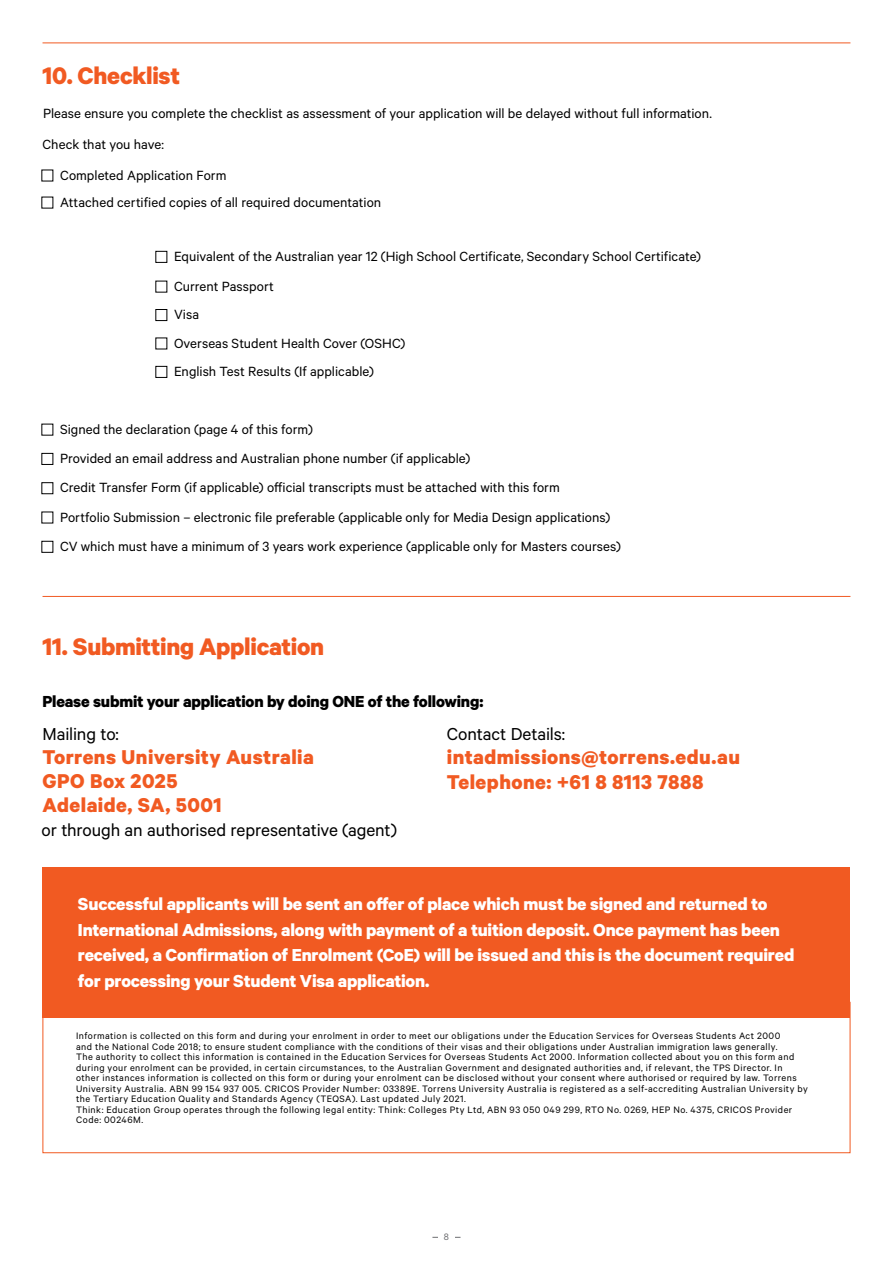
<style>
.page{position:relative;width:893px;height:1263px;background:#fff}
.page>*{position:absolute;margin:0;border:0;box-sizing:border-box;transform-origin:0 0}
.t1{font:700 27px "Calibre";letter-spacing:-.01em;color:#f15a22}
.t2{font:700 22.5px/24px "Calibre";letter-spacing:.02em;color:#f15a22}
.t3{font:700 19.5px/25.5px "Calibre";letter-spacing:-.01em;color:#fff}
.t4{font:19.5px "Calibre";letter-spacing:-.005em;color:#000}
.t5{font:700 18px "Calibre";letter-spacing:-.01em;color:#000}
.t6{font:15px/29.2px "Calibre";color:#000}
.t7{font:10.5px/10.5px "Calibre";letter-spacing:.045em;color:#000}
.t8{font:10.5px "Calibre";color:#6d6e71}
</style>
<div class="page">
<div style="left:43px;top:867px;width:807px;height:151px;background:#f15a22"></div>
<hr style="left:43px;top:596px;width:807px;height:1px;background:#f15a22">
<hr style="left:43px;top:43px;width:807px;height:1px;background:#f15a22">
<div style="left:42px;top:453px;width:11px;height:12px;border:1px solid #000"></div>
<div style="left:42px;top:482px;width:11px;height:12px;border:1px solid #000"></div>
<div style="left:42px;top:541px;width:11px;height:11px;border:1px solid #000"></div>
<div style="left:156px;top:251px;width:11px;height:12px;border:1px solid #000"></div>
<div style="left:156px;top:309px;width:11px;height:12px;border:1px solid #000"></div>
<div style="left:156px;top:366px;width:11px;height:12px;border:1px solid #000"></div>
<div style="left:43px;top:1002px;width:807px;height:151px;border:1px solid #f15a22"></div>
<h1 class="t1" style="left:43px;top:59px;width:139px">10. Checklist</h1>
<h3 class="t6" style="left:43px;top:98px;width:670px">Please ensure you complete the checklist as assessment of your application will be delayed without full information.</h3>
<h3 class="t6" style="left:43px;top:129px;width:123px">Check that you have:</h3>
<h3 class="t6" style="left:60px;top:160px;width:168px">Completed Application Form</h3>
<h3 class="t6" style="left:60px;top:187px;width:323px">Attached certified copies of all required documentation</h3>
<h3 class="t6" style="left:174px;top:241px;width:528px;line-height:28.8px">Equivalent of the Australian year 12 (High School Certificate, Secondary School Certificate)<br>Current Passport<br>Visa<br>Overseas Student Health Cover (OSHC)<br>English Test Results (If applicable)</h3>
<p class="t6" style="left:60px;top:414px;width:562px">Signed the declaration (page 4 of this form)<br>Provided an email address and Australian phone number (if applicable)<br>Credit Transfer Form (if applicable) official transcripts must be attached with this form<br>Portfolio Submission – electronic file preferable (applicable only for Media Design applications)<br>CV which must have a minimum of 3 years work experience (applicable only for Masters courses)</p>
<h1 class="t1" style="left:43px;top:630px;width:283px">11. Submitting Application</h1>
<h3 class="t5" style="left:43px;top:690px;width:442px">Please submit your application by doing ONE of the following:</h3>
<h3 class="t4" style="left:43px;top:722px;width:78px">Mailing to:</h3>
<h3 class="t4" style="left:447px;top:722px;width:120px">Contact Details:</h3>
<h2 class="t2" style="left:43px;top:744px;width:273px">Torrens University Australia</h2>
<h2 class="t2" style="left:447px;top:744px;width:295px">intadmissions@torrens.edu.au</h2>
<h2 class="t2" style="left:43px;top:768px;width:181px">GPO Box 2025<br>Adelaide, SA, 5001</h2>
<h2 class="t2" style="left:447px;top:770px;width:258px">Telephone: +61 8 8113 7888</h2>
<h3 class="t4" style="left:42px;top:818px;width:357px">or through an authorised representative (agent)</h3>
<p class="t3" style="left:78px;top:891px;width:718px">Successful applicants will be sent an offer of place which must be signed and returned to International Admissions, along with payment of a tuition deposit. Once payment has been received, a Confirmation of Enrolment (CoE) will be issued and this is the document required for processing your Student Visa application.</p>
<p class="t7" style="left:76px;top:1030px;width:733px">Information is collected on this form and during your enrolment in order to meet our obligations under the Education Services for Overseas Students Act 2000<br>and the National Code 2018; to ensure student compliance with the conditions of their visas and their obligations under Australian immigration laws generally.<br>The authority to collect this information is contained in the Education Services for Overseas Students Act 2000. Information collected about you on this form and during your enrolment can be provided, in certain circumstances, to the Australian Government and designated authorities and, if relevant, the TPS Director. In other instances information is collected on this form or during your enrolment can be disclosed without your consent where authorised or required by law. Torrens University Australia. ABN 99 154 937 005. CRICOS Provider Number: 03389E. Torrens University Australia is registered as a self-accrediting Australian University by the Tertiary Education Quality and Standards Agency (TEQSA). Last updated July 2021.<br>Think: Education Group operates through the following legal entity: Think: Colleges Pty Ltd, ABN 93 050 049 299, RTO No. 0269, HEP No. 4375, CRICOS Provider Code: 00246M.</p>
<p class="t8" style="left:444px;top:1231px;width:7px">8</p>
</div>
